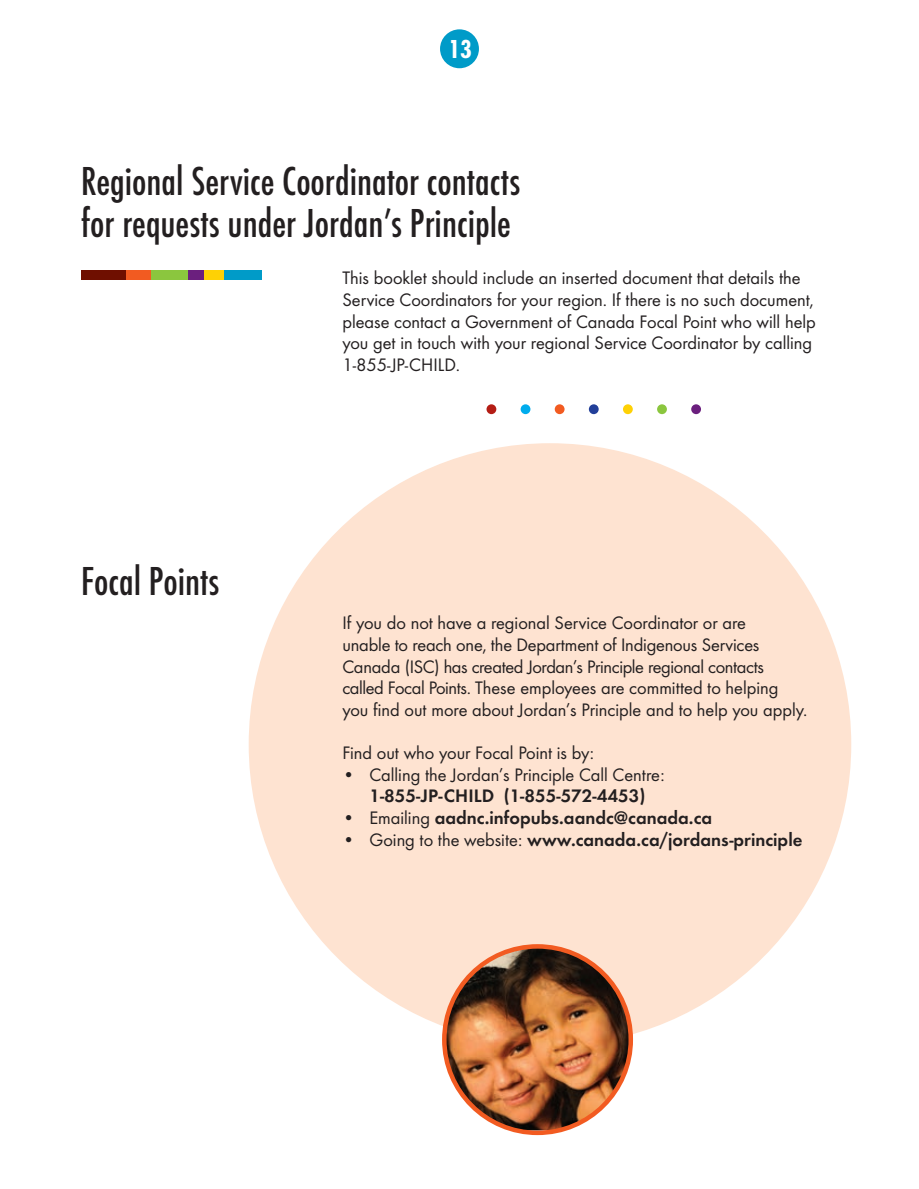
<style>
.page{position:relative;width:919px;height:1189px;background:#fff}
.page>*{position:absolute;margin:0;border:0;box-sizing:border-box;transform-origin:0 0}
._1_Header_Title{font:500 42px/42px "Futura Con";color:#231f20}
.t1{font:700 27px "Futura Con";color:#fff}
._1_Body_copy{font:18.75px/21.8px "Futura Boo";color:#231f20}
.t2{font:18.75px "Futura Dem";color:#231f20}
.s1{font-family:"Futura Dem"}
.s2{font-family:"Futura Boo"}
</style>
<div class="page">
<div style="left:440px;top:29px;width:39px;height:39px;background:#009bc8;border-radius:50%"></div>
<div style="left:249px;top:443px;width:602px;height:602px;background:#fee3d1;border-radius:50%"></div>
<div style="left:145px;top:270px;width:79px;height:9px;background:#8bc63e"></div>
<div style="left:81px;top:270px;width:66px;height:9px;background:#6f0f00"></div>
<div style="left:126px;top:270px;width:25px;height:9px;background:#f25b21"></div>
<div style="left:199px;top:270px;width:28px;height:9px;background:#fed105"></div>
<div style="left:224px;top:270px;width:38px;height:9px;background:#009bc8"></div>
<div style="left:188px;top:270px;width:15px;height:9px;background:#6b1f7e"></div>
<div style="left:486px;top:404px;width:10px;height:10px;background:#b41d15;border-radius:50%"></div>
<div style="left:520px;top:404px;width:10px;height:10px;background:#00aced;border-radius:50%"></div>
<div style="left:554px;top:404px;width:10px;height:10px;background:#f25b21;border-radius:50%"></div>
<div style="left:588px;top:404px;width:10px;height:10px;background:#223f99;border-radius:50%"></div>
<div style="left:623px;top:404px;width:9px;height:10px;background:#fed105;border-radius:50%"></div>
<div style="left:691px;top:404px;width:10px;height:10px;background:#6b1f7e;border-radius:50%"></div>
<div style="left:657px;top:404px;width:9px;height:10px;background:#8bc63e;border-radius:50%"></div>
<img style="left:444px;top:946px;width:186px;height:184px">
<div style="left:442px;top:944px;width:191px;height:190px;border:4px solid #f25b21;border-radius:50%"></div>
<h2 class="t1" style="left:448px;top:31px;width:25px">13</h2>
<p class="_1_Header_Title" style="left:81px;top:159px;width:440px">Regional Service Coordinator contacts for requests under Jordan’s Principle</p>
<p class="_1_Body_copy" style="left:342px;top:266px;width:475px">This booklet should include an inserted document that details the Service Coordinators for your region. If there is no such document, please contact a Government of Canada Focal Point who will help you get in touch with your regional Service Coordinator by calling 1-855-JP-CHILD.</p>
<p class="_1_Header_Title" style="left:81px;top:559px;width:140px">Focal Points</p>
<p class="_1_Body_copy" style="left:342px;top:611px;width:466px">If you do not have a regional Service Coordinator or are<br>unable to reach one, the Department of Indigenous Services Canada (ISC) has created Jordan’s Principle regional contacts called Focal Points. These employees are committed to helping you find out more about Jordan’s Principle and to help you apply.</p>
<p class="_1_Body_copy" style="left:342px;top:740px;width:253px">Find out who your Focal Point is by:</p>
<p class="_1_Body_copy" style="left:342px;top:762px;width:323px;text-align:center">• Calling the Jordan’s Principle Call Centre:<br><span class="s1">1-855-JP-CHILD (1-855-572-4453)</span></p>
<p class="t2" style="left:342px;top:804px;width:371px"><span class="s2">• Emailing</span> aadnc.infopubs.aandc@canada.ca</p>
<p class="t2" style="left:342px;top:826px;width:461px"><span class="s2">• Going to the website:</span> www.canada.ca/jordans-principle</p>
</div>
